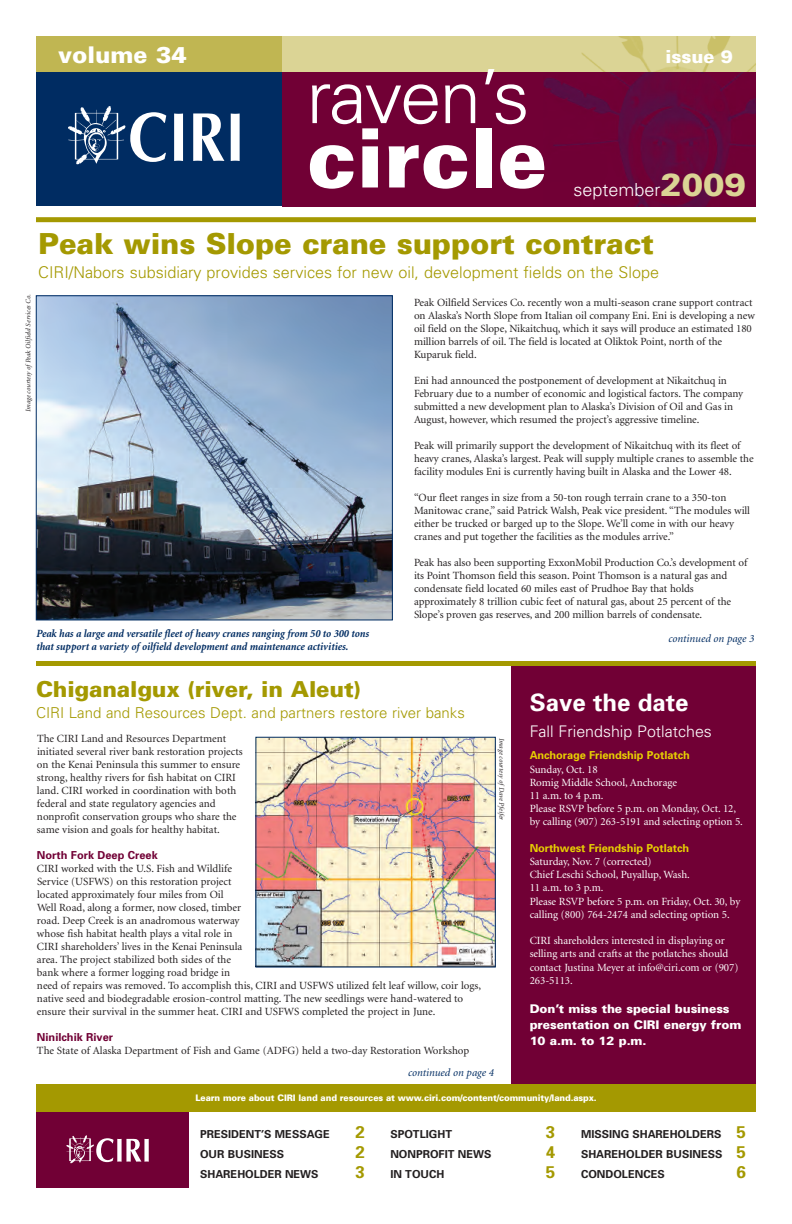
<style>
.page{position:relative;width:792px;height:1224px;background:#fff}
.page>*{position:absolute;margin:0;border:0;box-sizing:border-box;transform-origin:0 0}
.t1{font:900 81.9px "Univers";color:#fff}
.t2{font:300 74.9px "Univers";letter-spacing:-.03em;color:#fff}
.t3{font:900 29px "Univers";letter-spacing:-.005em;color:#a49901}
.t4{font:700 24px "Univers";color:#fff}
.t5{font:900 23px "Univers";color:#fff}
.t6{font:900 22px "Univers";letter-spacing:-.005em;color:#a49901}
.t7{font:300 18px "Univers";color:#fff}
.t8{font:900 18px "Univers";color:#fff}
.t9{font:700 17px "Univers";color:#a49901}
.t10{font:300 16.2px "Univers";color:#a49901}
.t11{font:300 16px "Univers";color:#fff}
.t12{font:300 15px "Univers";color:#a49901}
.t13{font:900 12px/16px "Univers";letter-spacing:-.005em;color:#fff}
.t14{font:11px/13px "Minion";letter-spacing:-.005em;color:#231f20}
.t15{font:11px/13.2px "Minion";letter-spacing:-.005em;color:#fff}
.t16{font:italic 700 11px/13px "Minion";letter-spacing:-.005em;color:#002c62;scale:.95 1}
.t17{font:700 11px/20px "Univers";color:#231f20;text-align:justify}
.t18{font:700 11px "Univers";letter-spacing:-.005em;color:#e7d002}
.t19{font:700 11px "Univers";color:#710035}
.t20{font:italic 11px "Minion";color:#002c62}
.t21{font:900 9px "Univers";letter-spacing:-.015em;color:#fff;scale:.95 1}
.t22{font:italic 7px "Minion";letter-spacing:-.005em;color:#231f20}
.s1{font-weight:900;font-size:32px;color:#dbd495}
.s2{font-size:17px;color:#a49901}
</style>
<div class="page">
<div style="left:512px;top:664px;width:244px;height:439px;background:#710035"></div>
<div style="left:36px;top:69px;width:720px;height:137px;background:#002c62"></div>
<svg style="left:68px;top:106px;width:98px;height:59px"></svg>
<svg style="left:174px;top:114px;width:9px;height:47px"></svg>
<svg style="left:193px;top:113px;width:31px;height:48px"></svg>
<svg style="left:231px;top:114px;width:9px;height:47px"></svg>
<div style="left:283px;top:63px;width:473px;height:143px;background:#710035"></div>
<img style="left:543px;top:72px;width:213px;height:134px">
<div style="left:36px;top:36px;width:515px;height:36px;background:#c0b652"></div>
<div style="left:283px;top:36px;width:473px;height:36px;background:#dbd495"></div>
<img style="left:581px;top:36px;width:175px;height:36px">
<div style="left:36px;top:1090px;width:153px;height:98px;background:#710035"></div>
<svg style="left:66px;top:1135px;width:83px;height:28px"></svg>
<div style="left:36px;top:1084px;width:720px;height:28px;background:#a49901"></div>
<div style="left:36px;top:661px;width:720px;height:5px;background:#a49901"></div>
<img style="left:258px;top:739px;width:236px;height:226px">
<div style="left:256px;top:737px;width:240px;height:230px;border:1px solid #002c62"></div>
<div style="left:36px;top:217px;width:720px;height:5px;background:#a49901"></div>
<img style="left:38px;top:298px;width:353px;height:320px">
<div style="left:36px;top:296px;width:357px;height:324px;border:1px solid #002c62"></div>
<h3 class="t5" style="left:58px;top:46px;width:130px">volume 34</h3>
<h3 class="t8" style="left:665px;top:50px;width:69px">issue 9</h3>
<h2 class="t2" style="left:306px;top:69px;width:225px">raven’s</h2>
<h1 class="t1" style="left:306px;top:128px;width:243px">circle</h1>
<h3 class="t7" style="left:574px;top:183px;width:174px">september<span class="s1">2009</span></h3>
<h3 class="t3" style="left:38px;top:233px;width:617px">Peak wins Slope crane support contract</h3>
<h3 class="t10" style="left:38px;top:266px;width:622px">CIRI/Nabors subsidiary provides services for new oil, development fields on the Slope</h3>
<p class="t22" style="left:25px;top:412px;width:119px;rotate:-90deg">Image courtesy of Peak Oilfield Services Co.</p>
<p class="t14" style="left:414px;top:297px;width:342px">Peak Oilfield Services Co. recently won a multi-season crane support contract on Alaska’s North Slope from Italian oil company Eni. Eni is developing a new oil field on the Slope, Nikaitchuq, which it says will produce an estimated 180 million barrels of oil. The field is located at Oliktok Point, north of the Kuparuk field.</p>
<p class="t14" style="left:414px;top:375px;width:331px">Eni had announced the postponement of development at Nikaitchuq in February due to a number of economic and logistical factors. The company submitted a new development plan to Alaska’s Division of Oil and Gas in August, however, which resumed the project’s aggressive timeline.</p>
<p class="t14" style="left:414px;top:440px;width:341px">Peak will primarily support the development of Nikaitchuq with its fleet of heavy cranes, Alaska’s largest. Peak will supply multiple cranes to assemble the facility modules Eni is currently having built in Alaska and the Lower 48.</p>
<p class="t14" style="left:414px;top:492px;width:338px">“Our fleet ranges in size from a 50-ton rough terrain crane to a 350-ton Manitowac crane,” said Patrick Walsh, Peak vice president. “The modules will either be trucked or barged up to the Slope. We’ll come in with our heavy cranes and put together the facilities as the modules arrive.”</p>
<p class="t14" style="left:414px;top:557px;width:335px">Peak has also been supporting ExxonMobil Production Co.’s development of its Point Thomson field this season. Point Thomson is a natural gas and condensate field located 60 miles east of Prudhoe Bay that holds approximately 8 trillion cubic feet of natural gas, about 25 percent of the Slope’s proven gas reserves, and 200 million barrels of condensate.</p>
<p class="t16" style="left:36px;top:628px;width:352px">Peak has a large and versatile fleet of heavy cranes ranging from 50 to 300 tons that support a variety of oilfield development and maintenance activities.</p>
<p class="t20" style="left:668px;top:634px;width:87px">continued on page 3</p>
<h3 class="t6" style="left:36px;top:681px;width:326px">Chiganalgux (river, in Aleut)</h3>
<h3 class="t12" style="left:36px;top:707px;width:430px">CIRI Land and Resources Dept. and partners restore river banks</h3>
<p class="t14" style="left:37px;top:733px;width:207px">The CIRI Land and Resources Department initiated several river bank restoration projects on the Kenai Peninsula this summer to ensure strong, healthy rivers for fish habitat on CIRI land. CIRI worked in coordination with both federal and state regulatory agencies and nonprofit conservation groups who share the same vision and goals for healthy habitat.</p>
<p class="t19" style="left:37px;top:851px;width:122px">North Fork Deep Creek</p>
<p class="t14" style="left:37px;top:863px;width:446px">CIRI worked with the U.S. Fish and Wildlife<br>Service (USFWS) on this restoration project<br>located approximately four miles from Oil<br>Well Road, along a former, now closed, timber<br>road. Deep Creek is an anadromous waterway<br>whose fish habitat health plays a vital role in<br>CIRI shareholders’ lives in the Kenai Peninsula<br>area. The project stabilized both sides of the<br>bank where a former logging road bridge in<br>need of repairs was removed. To accomplish this, CIRI and USFWS utilized felt leaf willow, coir logs, native seed and biodegradable erosion-control matting. The new seedlings were hand-watered to ensure their survival in the summer heat. CIRI and USFWS completed the project in June.</p>
<p class="t19" style="left:37px;top:1033px;width:78px">Ninilchik River</p>
<p class="t14" style="left:37px;top:1045px;width:434px">The State of Alaska Department of Fish and Game (ADFG) held a two-day Restoration Workshop</p>
<p class="t22" style="left:505px;top:738px;width:84px;rotate:90deg">Image courtesy of Dave Pfeifer</p>
<p class="t20" style="left:408px;top:1068px;width:87px">continued on page 4</p>
<h3 class="t4" style="left:530px;top:693px;width:160px">Save the date</h3>
<h3 class="t11" style="left:530px;top:725px;width:184px">Fall Friendship Potlatches</h3>
<p class="t18" style="left:530px;top:751px;width:162px">Anchorage Friendship Potlatch</p>
<p class="t15" style="left:530px;top:763px;width:215px">Sunday, Oct. 18<br>Romig Middle School, Anchorage<br>11 a.m. to 4 p.m.<br>Please RSVP before 5 p.m. on Monday, Oct. 12, by calling (907) 263-5191 and selecting option 5.</p>
<p class="t18" style="left:530px;top:844px;width:161px">Northwest Friendship Potlatch</p>
<p class="t15" style="left:530px;top:856px;width:212px">Saturday, Nov. 7 (corrected)<br>Chief Leschi School, Puyallup, Wash.<br>11 a.m. to 3 p.m.<br>Please RSVP before 5 p.m. on Friday, Oct. 30, by calling (800) 764-2474 and selecting option 5.</p>
<p class="t15" style="left:530px;top:935px;width:210px">CIRI shareholders interested in displaying or selling arts and crafts at the potlatches should contact Justina Meyer at info@ciri.com or (907)<br>263-5113.</p>
<p class="t13" style="left:530px;top:1002px;width:213px">Don’t miss the special business presentation on CIRI energy from<br>10 a.m. to 12 p.m.</p>
<p class="t21" style="left:195px;top:1095px;width:424px">Learn more about CIRI land and resources at www.ciri.com/content/community/land.aspx.</p>
<p class="t17" style="left:200px;top:1125px;width:131px">PRESIDENT’S MESSAGE</p>
<h3 class="t9" style="left:356px;top:1126px;width:11px">2</h3>
<p class="t17" style="left:200px;top:1145px;width:86px">OUR BUSINESS</p>
<h3 class="t9" style="left:356px;top:1146px;width:11px">2</h3>
<p class="t17" style="left:200px;top:1165px;width:120px">SHAREHOLDER NEWS</p>
<h3 class="t9" style="left:356px;top:1166px;width:11px">3</h3>
<p class="t17" style="left:390px;top:1125px;width:63px">SPOTLIGHT</p>
<h3 class="t9" style="left:546px;top:1126px;width:11px">3</h3>
<p class="t17" style="left:390px;top:1145px;width:103px">NONPROFIT NEWS</p>
<h3 class="t9" style="left:546px;top:1146px;width:11px">4</h3>
<p class="t17" style="left:390px;top:1165px;width:56px">IN TOUCH</p>
<h3 class="t9" style="left:546px;top:1166px;width:11px">5</h3>
<p class="t17" style="left:581px;top:1125px;width:167px">MISSING SHAREHOLDERS <span class="s2">5<br></span>SHAREHOLDER BUSINESS <span class="s2">5<br></span>CONDOLENCES</p>
<h3 class="t9" style="left:737px;top:1166px;width:11px">6</h3>
</div>
